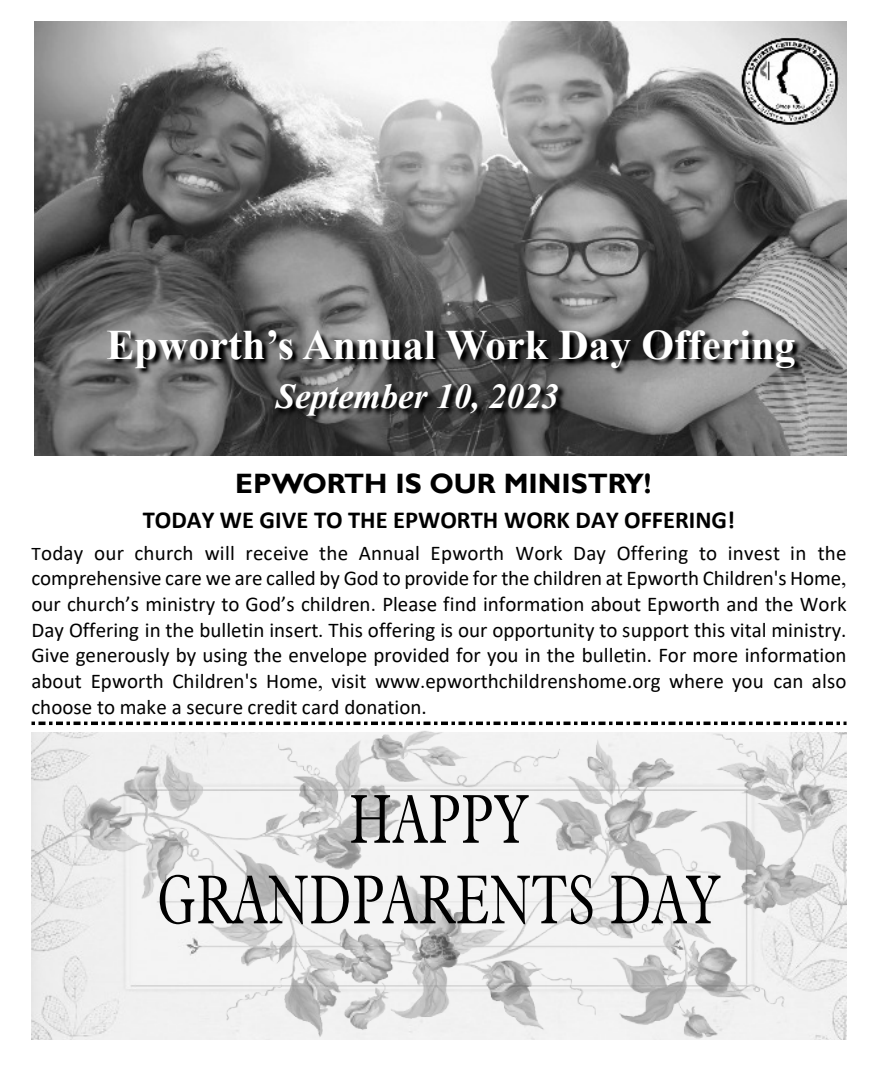
<style>
.page{position:relative;width:882px;height:1071px;background:#fff}
.page>*{position:absolute;margin:0;border:0;box-sizing:border-box;transform-origin:0 0}
.t1{font:300 67.2px/80.5px "Aldine 721 BT";color:#000;text-align:center;scale:.78 1}
.t2{font:700 42px "Times New Roman";color:#fff}
.t3{font:italic 700 35px "Times New Roman";color:#fff}
.t4{font:700 28px "Gill Sans";color:#000}
.t5{font:700 24.5px "Calibri";color:#000}
.t6{font:21px/25.7px "Calibri";color:#000;text-align:justify}
.s1{font-size:19.25px}
.s2{font-family:"Times New Roman"}
</style>
<div class="page">
<img style="left:34px;top:21px;width:813px;height:434px">
<img style="left:105px;top:315px;width:717px;height:64px">
<img style="left:272px;top:371px;width:313px;height:57px">
<img style="left:32px;top:721px;width:815px;height:319px">
<h2 class="t2" style="left:107px;top:330px;width:690px">Epworth’s Annual Work Day Offering</h2>
<h3 class="t3" style="left:276px;top:385px;width:285px">September 10, 2023</h3>
<h3 class="t4" style="left:235px;top:474px;width:418px">EPWORTH IS OUR MINISTRY!</h3>
<p class="t5" style="left:143px;top:509px;width:594px">TODAY WE GIVE TO THE EPWORTH WORK DAY OFFERING!</p>
<p class="t6" style="left:32px;top:542px;width:817px"><span class="s1">T</span>oday our church will receive the Annual Epworth Work Day Offering to invest in the comprehensive care we are called by God to provide for the children at Epworth Children's Home<span class="s2">, </span>our church’s ministry to God’s children<span class="s2">.</span> Please find information about Epworth and the Work Day Offering in the bulletin insert<span class="s2">.</span> This offering is our opportunity to support this vital ministry.<br>Give generously by using the envelope provided for you in the bulletin. For more information about Epworth Children's Home<span class="s2">,</span> visit www<span class="s2">.</span>epworthchildrenshome.org where you can also choose to make a secure credit card donation.</p>
<h1 class="t1" style="left:157px;top:785px;width:724px">HAPPY<br>GRANDPARENTS DAY</h1>
</div>
